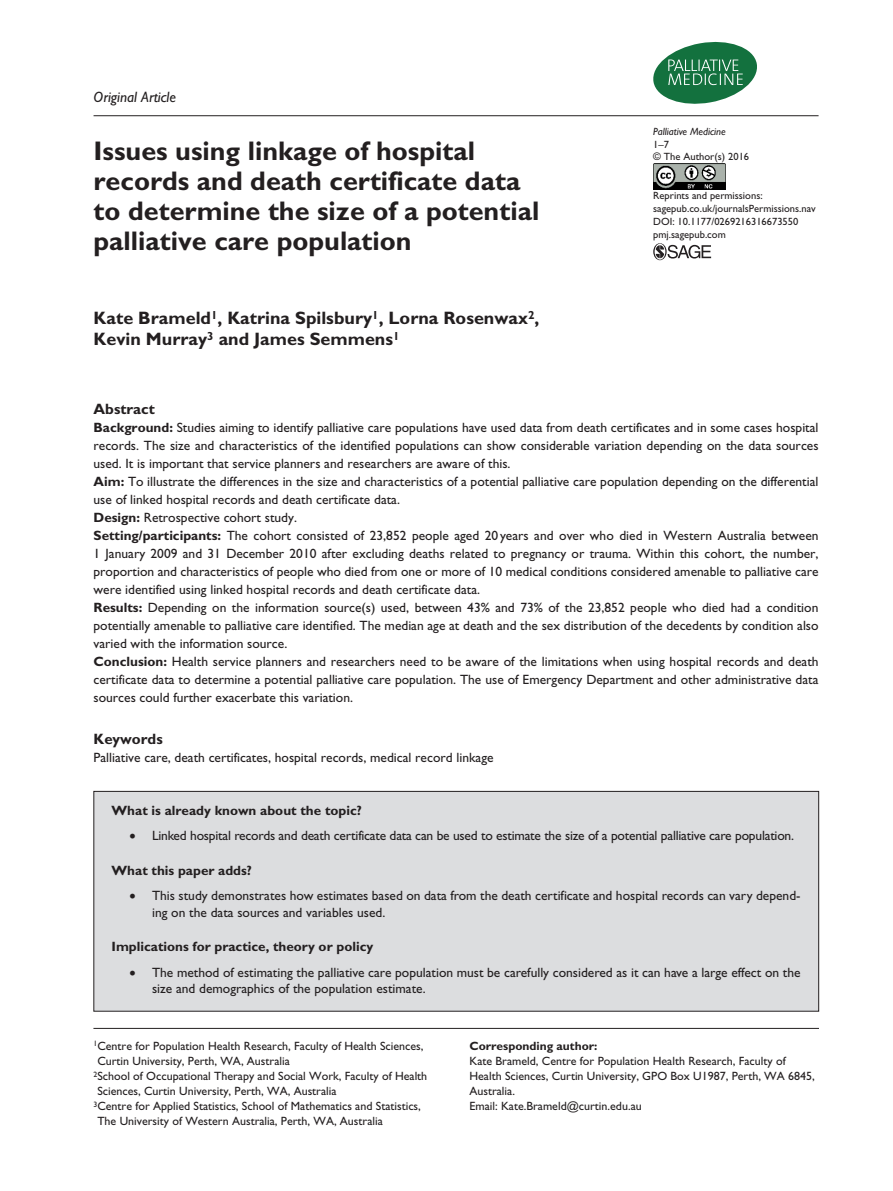
<style>
.page{position:relative;width:893px;height:1191px;background:#fff}
.page>*{position:absolute;margin:0;border:0;box-sizing:border-box;transform-origin:0 0}
.t1{font:700 27px/30px "Gill Sans Std";color:#231f20}
.t2{font:700 18px/21px "Gill Sans Std";color:#231f20}
.t3{font:700 15px "Gill Sans Std";color:#231f20}
.t4{font:italic 15px "Gill Sans Std";color:#231f20}
.t5{font:13.5px/18px "Gill Sans Std";color:#231f20}
.t6{font:700 13.5px "Gill Sans Std";color:#231f20}
.t7{font:12px/15px "Gill Sans Std";color:#231f20}
.t8{font:700 12px "Gill Sans Std";color:#231f20}
.t9{font:10.5px/12.8px "Gill Sans Std";color:#231f20}
.t10{font:italic 10.5px "Gill Sans Std";color:#231f20}
.s1{font-weight:700}
</style>
<div class="page">
<svg style="left:653px;top:41px;width:104px;height:63px"></svg>
<img style="left:653px;top:164px;width:73px;height:25px">
<svg style="left:653px;top:243px;width:58px;height:17px"></svg>
<div style="left:94px;top:791px;width:725px;height:220px;background:#dcdddf"></div>
<div style="left:93px;top:791px;width:726px;height:220px;border:1px solid #231f20"></div>
<hr style="left:94px;top:115px;width:725px;height:1px;background:#231f20">
<hr style="left:93px;top:1028px;width:726px;height:1px;background:#231f20">
<p class="t4" style="left:94px;top:88px;width:84px">Original Article</p>
<h1 class="t1" style="left:94px;top:136px;width:447px">Issues using linkage of hospital records and death certificate data to determine the size of a potential palliative care population</h1>
<h2 class="t2" style="left:94px;top:307px;width:447px">Kate Brameld<sup>1</sup>, Katrina Spilsbury<sup>1</sup>, Lorna Rosenwax<sup>2</sup>,<br>Kevin Murray<sup>3</sup> and James Semmens<sup>1</sup></h2>
<p class="t10" style="left:653px;top:125px;width:74px">Palliative Medicine</p>
<p class="t9" style="left:653px;top:138px;width:97px">1–7<br>© The Author(s) 2016</p>
<p class="t9" style="left:653px;top:189px;width:164px">Reprints and permissions: sagepub.co.uk/journalsPermissions.nav<br>DOI: 10.1177/0269216316673550 pmj.sagepub.com</p>
<p class="t3" style="left:94px;top:400px;width:63px">Abstract</p>
<p class="t5" style="left:94px;top:418px;width:727px"><span class="s1">Background:</span> Studies aiming to identify palliative care populations have used data from death certificates and in some cases hospital records. The size and characteristics of the identified populations can show considerable variation depending on the data sources used. It is important that service planners and researchers are aware of this.<br><span class="s1">Aim:</span> To illustrate the differences in the size and characteristics of a potential palliative care population depending on the differential use of linked hospital records and death certificate data.<br><span class="s1">Design:</span> Retrospective cohort study.<br><span class="s1">Setting/participants:</span> The cohort consisted of 23,852 people aged 20 years and over who died in Western Australia between 1 January 2009 and 31 December 2010 after excluding deaths related to pregnancy or trauma. Within this cohort, the number, proportion and characteristics of people who died from one or more of 10 medical conditions considered amenable to palliative care were identified using linked hospital records and death certificate data.<br><span class="s1">Results:</span> Depending on the information source(s) used, between 43% and 73% of the 23,852 people who died had a condition potentially amenable to palliative care identified. The median age at death and the sex distribution of the decedents by condition also varied with the information source.<br><span class="s1">Conclusion:</span> Health service planners and researchers need to be aware of the limitations when using hospital records and death certificate data to determine a potential palliative care population. The use of Emergency Department and other administrative data sources could further exacerbate this variation.</p>
<p class="t3" style="left:94px;top:730px;width:71px">Keywords</p>
<p class="t5" style="left:94px;top:748px;width:402px">Palliative care, death certificates, hospital records, medical record linkage</p>
<p class="t6" style="left:112px;top:802px;width:252px">What is already known about the topic?</p>
<p class="t5" style="left:130px;top:827px;width:666px">• Linked hospital records and death certificate data can be used to estimate the size of a potential palliative care population.</p>
<p class="t6" style="left:112px;top:862px;width:142px">What this paper adds?</p>
<p class="t5" style="left:152px;top:887px;width:650px;line-height:16.5px;text-indent:-23px">• This study demonstrates how estimates based on data from the death certificate and hospital records can vary depend&shy;ing on the data sources and variables used.</p>
<p class="t6" style="left:112px;top:938px;width:263px">Implications for practice, theory or policy</p>
<p class="t5" style="left:152px;top:964px;width:650px;line-height:16.5px;text-indent:-23px">• The method of estimating the palliative care population must be carefully considered as it can have a large effect on the size and demographics of the population estimate.</p>
<p class="t7" style="left:93px;top:1038px;width:331px"><sup>1</sup>Centre for Population Health Research, Faculty of Health Sciences,</p>
<p class="t7" style="left:97px;top:1053px;width:194px">Curtin University, Perth, WA, Australia</p>
<p class="t7" style="left:93px;top:1068px;width:335px"><sup>2</sup>School of Occupational Therapy and Social Work, Faculty of Health</p>
<p class="t7" style="left:97px;top:1083px;width:241px">Sciences, Curtin University, Perth, WA, Australia</p>
<p class="t7" style="left:93px;top:1098px;width:329px"><sup>3</sup>Centre for Applied Statistics, School of Mathematics and Statistics,</p>
<p class="t7" style="left:97px;top:1113px;width:287px">The University of Western Australia, Perth, WA, Australia</p>
<p class="t8" style="left:469px;top:1038px;width:130px">Corresponding author:</p>
<p class="t7" style="left:469px;top:1053px;width:347px">Kate Brameld, Centre for Population Health Research, Faculty of Health Sciences, Curtin University, GPO Box U1987, Perth, WA 6845, Australia.<br>Email: Kate.Brameld@curtin.edu.au</p>
</div>
